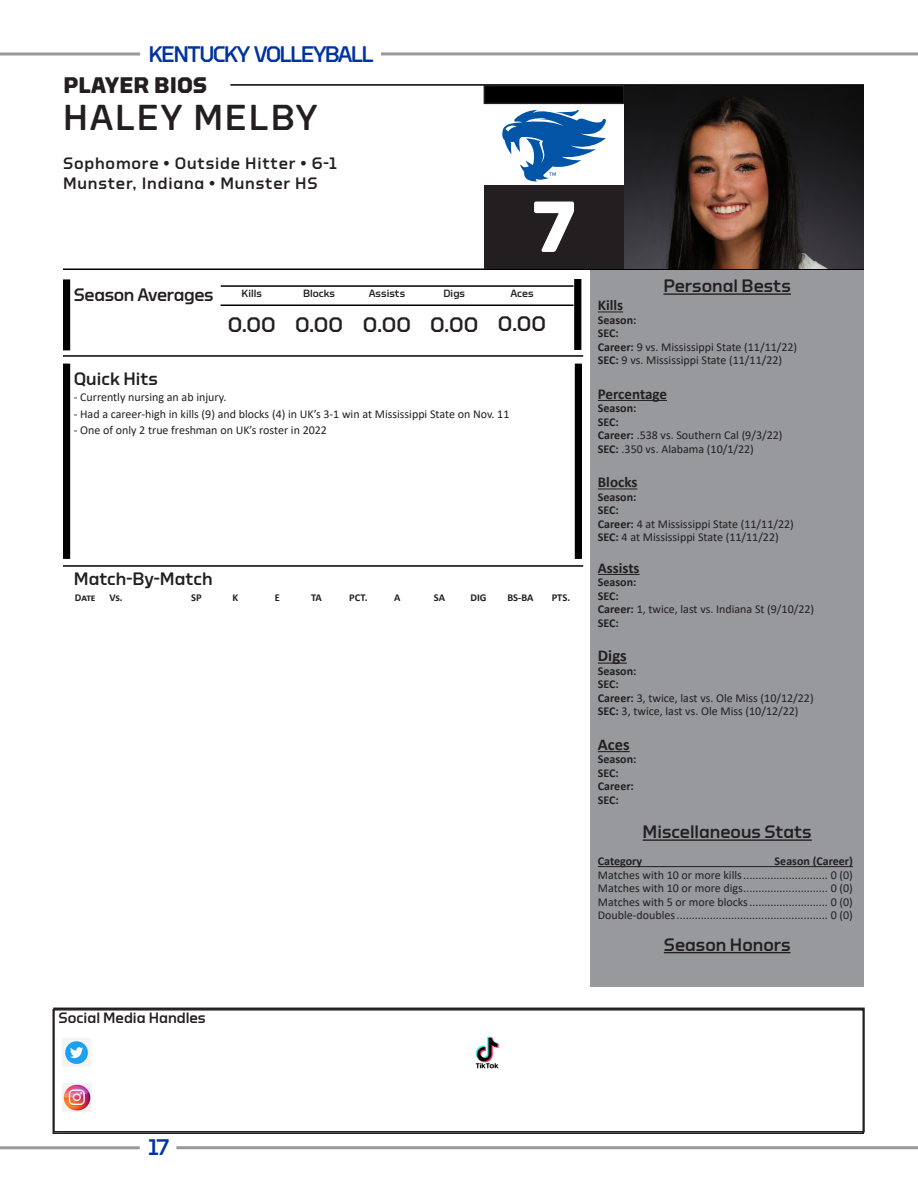
<style>
.page{position:relative;width:918px;height:1188px;background:#fff}
.page>*{position:absolute;margin:0;border:0;box-sizing:border-box;transform-origin:0 0}
.t1{font:700 72px "Torque";color:#fff}
.t2{font:500 36px "Torque";letter-spacing:.05em;color:#231f20}
.t3{font:500 22.5px "Torque";letter-spacing:-.08em;color:#0032a1}
.t4{font:700 22.5px "Torque";color:#231f20}
.t5{font:500 21px "Torque";color:#231f20}
.t6{font:500 18px "Torque";color:#231f20}
.t7{font:500 18px "Torque";letter-spacing:-.02em;color:#231f20}
.t8{font:500 16.5px "Torque";letter-spacing:.05em;color:#231f20}
.t9{font:700 16.5px "Calibri";color:#231f20}
.t10{font:700 15px "Calibri";color:#231f20}
.t11{font:500 15px "Torque";color:#231f20}
.t12{font:12px "Calibri";color:#231f20}
.t13{font:700 12px "Calibri";color:#231f20}
.t14{font:700 10.5px "Calibri";letter-spacing:-.005em;color:#231f20}
.t15{font:500 10.5px "Torque";color:#231f20}
.s1{font-weight:700}
</style>
<div class="page">
<hr style="left:381px;top:52px;width:537px;height:3px;background:#97999c">
<svg style="left:0;top:52px;width:140px;height:4px"></svg>
<hr style="left:176px;top:1146px;width:742px;height:3px;background:#97999c">
<hr style="left:0;top:1146px;width:140px;height:3px;background:#97999c">
<hr style="left:230px;top:84px;width:634px;height:2px;background:#000">
<hr style="left:63px;top:268px;width:801px;height:2px;background:#000">
<div style="left:590px;top:270px;width:274px;height:716px;background:#97999c"></div>
<hr style="left:663px;top:293px;width:128px;height:2px;background:#231f20">
<svg style="left:598px;top:311px;width:25px;height:1px"></svg>
<hr style="left:598px;top:400px;width:69px;height:1px;background:#231f20">
<hr style="left:598px;top:488px;width:39px;height:1px;background:#231f20">
<hr style="left:598px;top:574px;width:42px;height:1px;background:#231f20">
<svg style="left:598px;top:663px;width:29px;height:1px"></svg>
<hr style="left:598px;top:751px;width:32px;height:1px;background:#231f20">
<hr style="left:643px;top:839px;width:169px;height:2px;background:#231f20">
<hr style="left:598px;top:866px;width:255px;height:1px;background:#231f20">
<hr style="left:664px;top:952px;width:127px;height:1px;background:#231f20">
<div style="left:484px;top:185px;width:141px;height:84px;background:#231f20"></div>
<div style="left:484px;top:86px;width:140px;height:17px;background:#000"></div>
<div style="left:484px;top:85px;width:141px;height:19px;border:2px solid #231f20"></div>
<svg style="left:502px;top:110px;width:104px;height:72px"></svg>
<hr style="left:63px;top:355px;width:520px;height:2px;background:#000">
<div style="left:63px;top:279px;width:7px;height:71px;background:#000"></div>
<div style="left:574px;top:279px;width:7px;height:71px;background:#000;border:2px solid #000"></div>
<div style="left:63px;top:364px;width:7px;height:195px;background:#000"></div>
<hr style="left:63px;top:565px;width:520px;height:2px;background:#000">
<div style="left:575px;top:364px;width:7px;height:195px;background:#000"></div>
<hr style="left:221px;top:285px;width:353px;height:2px;background:#000">
<hr style="left:221px;top:304px;width:353px;height:2px;background:#000">
<div style="left:52px;top:1009px;width:812px;height:125px;border:2px solid #231f20"></div>
<img style="left:625px;top:86px;width:239px;height:183px">
<div style="left:53px;top:1008px;width:812px;height:124px;border:2px solid #231f20"></div>
<img style="left:62px;top:1038px;width:27px;height:28px">
<img style="left:63px;top:1084px;width:28px;height:28px">
<img style="left:475px;top:1036px;width:24px;height:33px">
<h3 class="t3" style="left:149px;top:41px;width:227px">KENTUCKY VOLLEYBALL</h3>
<p class="t4" style="left:64px;top:72px;width:145px">PLAYER BIOS</p>
<p class="t2" style="left:63px;top:98px;width:256px">HALEY MELBY</p>
<p class="t8" style="left:63px;top:154px;width:276px">Sophomore • Outside Hitter • 6-1</p>
<p class="t8" style="left:63px;top:174px;width:256px">Munster, Indiana • Munster HS</p>
<p class="t1" style="left:532px;top:186px;width:45px">7</p>
<p class="t7" style="left:74px;top:285px;width:142px">Season Averages</p>
<p class="t15" style="left:242px;top:287px;width:22px">Kills</p>
<p class="t15" style="left:303px;top:288px;width:34px">Blocks</p>
<p class="t15" style="left:369px;top:288px;width:38px">Assists</p>
<p class="t15" style="left:443px;top:288px;width:23px">Digs</p>
<p class="t15" style="left:511px;top:287px;width:25px">Aces</p>
<p class="t5" style="left:228px;top:313px;width:50px">0.00</p>
<p class="t5" style="left:295px;top:313px;width:50px">0.00</p>
<p class="t5" style="left:363px;top:313px;width:50px">0.00</p>
<p class="t5" style="left:430px;top:313px;width:50px">0.00</p>
<p class="t5" style="left:498px;top:312px;width:50px">0.00</p>
<p class="t6" style="left:74px;top:368px;width:86px">Quick Hits</p>
<p class="t12" style="left:74px;top:389px;width:154px">- Currently nursing an ab injury.</p>
<p class="t12" style="left:74px;top:406px;width:437px">- Had a career-high in kills (9) and blocks (4) in UK’s 3-1 win at Mississippi State on Nov. 11</p>
<p class="t12" style="left:74px;top:422px;width:255px">- One of only 2 true freshman on UK’s roster in 2022</p>
<p class="t6" style="left:74px;top:569px;width:140px">Match-By-Match</p>
<p class="t14" style="left:75px;top:590px;width:22px">Date</p>
<p class="t14" style="left:109px;top:590px;width:15px">Vs.</p>
<p class="t14" style="left:191px;top:590px;width:12px">SP</p>
<p class="t14" style="left:233px;top:590px;width:7px">K</p>
<p class="t14" style="left:275px;top:590px;width:7px">E</p>
<p class="t14" style="left:311px;top:590px;width:12px">TA</p>
<p class="t14" style="left:349px;top:590px;width:20px">PCT.</p>
<p class="t14" style="left:394px;top:590px;width:8px">A</p>
<p class="t14" style="left:434px;top:590px;width:13px">SA</p>
<p class="t14" style="left:470px;top:590px;width:18px">DIG</p>
<p class="t14" style="left:507px;top:590px;width:28px">BS-BA</p>
<p class="t14" style="left:552px;top:590px;width:20px">PTS.</p>
<p class="t6" style="left:663px;top:276px;width:129px">Personal Bests</p>
<p class="t10" style="left:598px;top:295px;width:27px">Kills</p>
<p class="t13" style="left:598px;top:311px;width:40px">Season:</p>
<p class="t13" style="left:598px;top:325px;width:23px">SEC:</p>
<p class="t12" style="left:598px;top:338px;width:201px"><span class="s1">Career:</span> 9 vs. Mississippi State (11/11/22)</p>
<p class="t12" style="left:598px;top:352px;width:186px"><span class="s1">SEC:</span> 9 vs. Mississippi State (11/11/22)</p>
<p class="t10" style="left:598px;top:383px;width:71px">Percentage</p>
<p class="t13" style="left:598px;top:400px;width:40px">Season:</p>
<p class="t13" style="left:598px;top:413px;width:23px">SEC:</p>
<p class="t12" style="left:598px;top:427px;width:186px"><span class="s1">Career:</span> .538 vs. Southern Cal (9/3/22)</p>
<p class="t12" style="left:598px;top:440px;width:158px"><span class="s1">SEC:</span> .350 vs. Alabama (10/1/22)</p>
<p class="t10" style="left:598px;top:472px;width:41px">Blocks</p>
<p class="t13" style="left:598px;top:488px;width:40px">Season:</p>
<p class="t13" style="left:598px;top:502px;width:23px">SEC:</p>
<p class="t12" style="left:598px;top:515px;width:197px"><span class="s1">Career:</span> 4 at Mississippi State (11/11/22)</p>
<p class="t12" style="left:598px;top:529px;width:182px"><span class="s1">SEC:</span> 4 at Mississippi State (11/11/22)</p>
<p class="t10" style="left:598px;top:557px;width:43px">Assists</p>
<p class="t13" style="left:598px;top:574px;width:40px">Season:</p>
<p class="t13" style="left:598px;top:587px;width:23px">SEC:</p>
<p class="t12" style="left:598px;top:601px;width:218px"><span class="s1">Career:</span> 1, twice, last vs. Indiana St (9/10/22)</p>
<p class="t13" style="left:598px;top:614px;width:23px">SEC:</p>
<p class="t9" style="left:598px;top:644px;width:30px">Digs</p>
<p class="t13" style="left:598px;top:662px;width:40px">Season:</p>
<p class="t13" style="left:598px;top:676px;width:23px">SEC:</p>
<p class="t12" style="left:598px;top:689px;width:217px"><span class="s1">Career:</span> 3, twice, last vs. Ole Miss (10/12/22)</p>
<p class="t12" style="left:598px;top:703px;width:202px"><span class="s1">SEC:</span> 3, twice, last vs. Ole Miss (10/12/22)</p>
<p class="t9" style="left:598px;top:733px;width:33px">Aces</p>
<p class="t13" style="left:598px;top:751px;width:40px">Season:</p>
<p class="t13" style="left:598px;top:764px;width:23px">SEC:</p>
<p class="t13" style="left:598px;top:778px;width:38px">Career:</p>
<p class="t13" style="left:598px;top:791px;width:23px">SEC:</p>
<p class="t6" style="left:643px;top:822px;width:171px">Miscellaneous Stats</p>
<p class="t13" style="left:598px;top:853px;width:46px">Category</p>
<p class="t13" style="left:775px;top:853px;width:80px">Season (Career)</p>
<p class="t12" style="left:598px;top:866px;width:256px">Matches with 10 or more kills............................ 0 (0)</p>
<p class="t12" style="left:598px;top:880px;width:256px">Matches with 10 or more digs............................ 0 (0)</p>
<p class="t12" style="left:598px;top:893px;width:256px">Matches with 5 or more blocks.......................... 0 (0)</p>
<p class="t12" style="left:598px;top:907px;width:256px">Double-doubles.................................................. 0 (0)</p>
<p class="t6" style="left:664px;top:934px;width:128px">Season Honors</p>
<p class="t11" style="left:58px;top:1009px;width:149px">Social Media Handles</p>
<h3 class="t3" style="left:148px;top:1135px;width:23px">17</h3>
</div>
